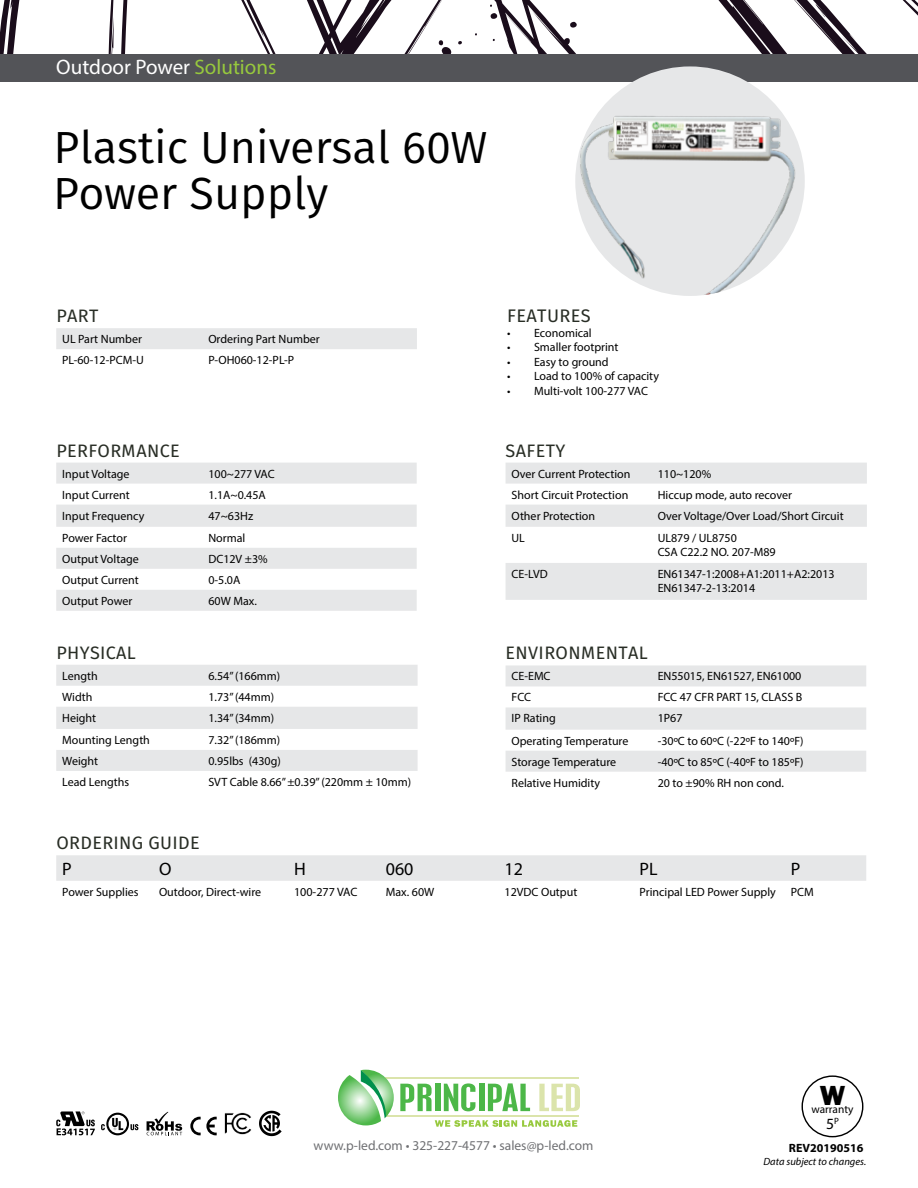
<style>
.page{position:relative;width:918px;height:1188px;background:#fff}
.page>*{position:absolute;margin:0;border:0;box-sizing:border-box;transform-origin:0 0}
.t1{font:45px/46.5px "Fira Sans";color:#000}
.t2{font:800 28.35px "Franklin Gothic";color:#000}
.t3{font:21px "Myriad Pro";color:#fff}
.t4{font:18.15px "Fira Sans";letter-spacing:.02em;color:#282d25}
.t5{font:18px "Fira Sans";letter-spacing:.02em;color:#282d25}
.t6{font:18px "Myriad Pro";color:#000}
.t7{font:15.6px "Myriad Pro";color:#000}
.t8{font:13.5px "Myriad Pro";color:#6f7073}
.t9{font:12.15px "Myriad Pro";color:#000}
.t10{font:12px "Myriad Pro";color:#000}
.t11{font:700 12px "Myriad Pro";color:#000}
.t12{font:11.4px "Myriad Pro";color:#000}
.t13{font:italic 10.5px "Myriad Pro";color:#000}
.s1{color:#97c93d}
</style>
<div class="page">
<svg style="left:56px;top:463px;width:361px;height:148px;fill:#e6e7e8"></svg>
<svg style="left:56px;top:665px;width:362px;height:106px"></svg>
<svg style="left:506px;top:463px;width:361px;height:137px;fill:#e6e7e8"></svg>
<svg style="left:506px;top:665px;width:360px;height:107px"></svg>
<svg style="left:0;top:0;width:577px;height:54px"></svg>
<svg style="left:718px;top:0;width:200px;height:54px"></svg>
<svg style="left:490px;top:13px;width:8px;height:6px"></svg>
<svg style="left:570px;top:22px;width:7px;height:6px"></svg>
<svg style="left:458px;top:41px;width:5px;height:4px"></svg>
<svg style="left:439px;top:40px;width:13px;height:14px"></svg>
<div style="left:0;top:54px;width:918px;height:28px;background:#535458"></div>
<div style="left:575px;top:66px;width:230px;height:230px;background:#e6e7e8;border-radius:50%"></div>
<img style="left:575px;top:104px;width:230px;height:192px">
<div style="left:56px;top:328px;width:361px;height:21px;background:#e6e7e8"></div>
<div style="left:56px;top:855px;width:810px;height:26px;background:#e6e7e8"></div>
<svg style="left:400px;top:1084px;width:32px;height:27px"></svg>
<div style="left:435px;top:1084px;width:5px;height:27px;background:#4cb748"></div>
<svg style="left:444px;top:1083px;width:31px;height:28px"></svg>
<div style="left:479px;top:1084px;width:5px;height:27px;background:#4cb748"></div>
<svg style="left:488px;top:1083px;width:42px;height:28px"></svg>
<svg style="left:539px;top:1084px;width:41px;height:27px"></svg>
<hr style="left:385px;top:1115px;width:194px;height:2px;background:#dbe4ab">
<hr style="left:385px;top:1078px;width:194px;height:1px;background:#dbe4ab">
<svg style="left:338px;top:1070px;width:56px;height:55px"></svg>
<svg style="left:435px;top:1120px;width:142px;height:7px"></svg>
<svg style="left:56px;top:1111px;width:39px;height:24px"></svg>
<svg style="left:147px;top:1112px;width:35px;height:23px"></svg>
<svg style="left:190px;top:1117px;width:27px;height:18px"></svg>
<svg style="left:131px;top:1124px;width:7px;height:6px"></svg>
<svg style="left:106px;top:1113px;width:23px;height:22px"></svg>
<svg style="left:108px;top:1115px;width:19px;height:18px"></svg>
<svg style="left:112px;top:1118px;width:11px;height:12px"></svg>
<svg style="left:101px;top:1124px;width:4px;height:6px"></svg>
<img style="left:225px;top:1112px;width:26px;height:23px">
<svg style="left:259px;top:1111px;width:23px;height:25px"></svg>
<div style="left:802px;top:1075px;width:61px;height:62px;border:1px solid #000;border-radius:50%"></div>
<p class="t3" style="left:56px;top:54px;width:222px">Outdoor Power <span class="s1">Solutions</span></p>
<p class="t1" style="left:53px;top:124px;width:436px">Plastic Universal 60W<br>Power Supply</p>
<p class="t5" style="left:56px;top:303px;width:44px">PART</p>
<p class="t4" style="left:507px;top:303px;width:85px">FEATURES</p>
<p class="t10" style="left:62px;top:332px;width:81px">UL Part Number</p>
<p class="t10" style="left:208px;top:332px;width:113px">Ordering Part Number</p>
<p class="t10" style="left:62px;top:353px;width:83px">PL-60-12-PCM-U</p>
<p class="t10" style="left:208px;top:353px;width:87px">P-OH060-12-PL-P</p>
<p class="t10" style="left:507px;top:326px;width:86px">• Economical</p>
<p class="t10" style="left:507px;top:340px;width:113px">• Smaller footprint</p>
<p class="t10" style="left:507px;top:354px;width:103px">• Easy to ground</p>
<p class="t10" style="left:507px;top:369px;width:154px">• Load to 100% of capacity</p>
<p class="t10" style="left:507px;top:383px;width:142px">• Multi-volt 100-277 VAC</p>
<p class="t5" style="left:56px;top:438px;width:125px">PERFORMANCE</p>
<p class="t10" style="left:62px;top:466px;width:69px">Input Voltage</p>
<p class="t10" style="left:208px;top:466px;width:68px">100~277 VAC</p>
<p class="t10" style="left:62px;top:487px;width:69px">Input Current</p>
<p class="t10" style="left:208px;top:487px;width:59px">1.1A~0.45A</p>
<p class="t10" style="left:62px;top:508px;width:84px">Input Frequency</p>
<p class="t10" style="left:208px;top:508px;width:46px">47~63Hz</p>
<p class="t10" style="left:62px;top:530px;width:66px">Power Factor</p>
<p class="t10" style="left:208px;top:530px;width:39px">Normal</p>
<p class="t10" style="left:62px;top:551px;width:78px">Output Voltage</p>
<p class="t10" style="left:208px;top:551px;width:61px">DC12V ±3%</p>
<p class="t10" style="left:62px;top:572px;width:78px">Output Current</p>
<p class="t10" style="left:208px;top:572px;width:33px">0-5.0A</p>
<p class="t10" style="left:62px;top:593px;width:72px">Output Power</p>
<p class="t10" style="left:208px;top:593px;width:50px">60W Max.</p>
<p class="t5" style="left:56px;top:640px;width:81px">PHYSICAL</p>
<p class="t10" style="left:62px;top:668px;width:37px">Length</p>
<p class="t10" style="left:208px;top:668px;width:74px">6.54” (166mm)</p>
<p class="t10" style="left:62px;top:689px;width:32px">Width</p>
<p class="t10" style="left:208px;top:689px;width:67px">1.73” (44mm)</p>
<p class="t10" style="left:62px;top:710px;width:35px">Height</p>
<p class="t10" style="left:208px;top:710px;width:67px">1.34” (34mm)</p>
<p class="t10" style="left:62px;top:733px;width:89px">Mounting Length</p>
<p class="t10" style="left:208px;top:733px;width:74px">7.32” (186mm)</p>
<p class="t10" style="left:62px;top:754px;width:37px">Weight</p>
<p class="t10" style="left:208px;top:754px;width:74px">0.95lbs (430g)</p>
<p class="t10" style="left:62px;top:775px;width:68px">Lead Lengths</p>
<p class="t10" style="left:208px;top:775px;width:204px">SVT Cable 8.66” ±0.39” (220mm ± 10mm)</p>
<p class="t5" style="left:506px;top:438px;width:61px">SAFETY</p>
<p class="t10" style="left:512px;top:466px;width:120px">Over Current Protection</p>
<p class="t10" style="left:658px;top:466px;width:55px">110~120%</p>
<p class="t10" style="left:512px;top:487px;width:118px">Short Circuit Protection</p>
<p class="t10" style="left:658px;top:487px;width:136px">Hiccup mode, auto recover</p>
<p class="t10" style="left:512px;top:508px;width:85px">Other Protection</p>
<p class="t10" style="left:658px;top:508px;width:187px">Over Voltage/Over Load/Short Circuit</p>
<p class="t10" style="left:512px;top:530px;width:15px">UL</p>
<p class="t10" style="left:658px;top:530px;width:81px">UL879 / UL8750</p>
<p class="t10" style="left:658px;top:545px;width:120px">CSA C22.2 NO. 207-M89</p>
<p class="t10" style="left:512px;top:567px;width:38px">CE-LVD</p>
<p class="t10" style="left:658px;top:567px;width:179px">EN61347-1:2008+A1:2011+A2:2013</p>
<p class="t10" style="left:658px;top:581px;width:99px">EN61347-2-13:2014</p>
<p class="t5" style="left:506px;top:641px;width:144px">ENVIRONMENTAL</p>
<p class="t10" style="left:512px;top:669px;width:41px">CE-EMC</p>
<p class="t10" style="left:658px;top:669px;width:145px">EN55015, EN61527, EN61000</p>
<p class="t10" style="left:512px;top:690px;width:21px">FCC</p>
<p class="t10" style="left:658px;top:690px;width:146px">FCC 47 CFR PART 15, CLASS B</p>
<p class="t10" style="left:512px;top:711px;width:46px">IP Rating</p>
<p class="t10" style="left:658px;top:711px;width:26px">1P67</p>
<p class="t10" style="left:512px;top:733px;width:118px">Operating Temperature</p>
<p class="t10" style="left:658px;top:733px;width:147px">-30ºC to 60ºC (-22ºF to 140ºF)</p>
<p class="t10" style="left:512px;top:754px;width:106px">Storage Temperature</p>
<p class="t10" style="left:658px;top:754px;width:147px">-40ºC to 85ºC (-40ºF to 185ºF)</p>
<p class="t10" style="left:512px;top:775px;width:90px">Relative Humidity</p>
<p class="t10" style="left:658px;top:775px;width:128px">20 to ±90% RH non cond.</p>
<p class="t5" style="left:56px;top:830px;width:145px">ORDERING GUIDE</p>
<p class="t6" style="left:62px;top:858px;width:11px">P</p>
<p class="t6" style="left:159px;top:858px;width:14px">O</p>
<p class="t6" style="left:294px;top:858px;width:13px">H</p>
<p class="t6" style="left:386px;top:858px;width:29px">060</p>
<p class="t6" style="left:505px;top:858px;width:20px">12</p>
<p class="t6" style="left:640px;top:858px;width:20px">PL</p>
<p class="t6" style="left:791px;top:858px;width:11px">P</p>
<p class="t10" style="left:62px;top:884px;width:78px">Power Supplies</p>
<p class="t10" style="left:159px;top:884px;width:104px">Outdoor, Direct-wire</p>
<p class="t9" style="left:294px;top:884px;width:65px">100-277 VAC</p>
<p class="t10" style="left:386px;top:884px;width:50px">Max. 60W</p>
<p class="t10" style="left:505px;top:884px;width:74px">12VDC Output</p>
<p class="t10" style="left:640px;top:884px;width:138px">Principal LED Power Supply</p>
<p class="t10" style="left:791px;top:884px;width:24px">PCM</p>
<p class="t8" style="left:314px;top:1137px;width:281px">www.p-led.com • 325-227-4577 • sales@p-led.com</p>
<p class="t2" style="left:820px;top:1077px;width:27px">W</p>
<p class="t7" style="left:826px;top:1114px;width:14px">5<sup>P</sup></p>
<p class="t12" style="left:811px;top:1102px;width:44px">warranty</p>
<p class="t11" style="left:789px;top:1140px;width:76px">REV20190516</p>
<p class="t13" style="left:763px;top:1155px;width:104px">Data subject to changes.</p>
</div>
